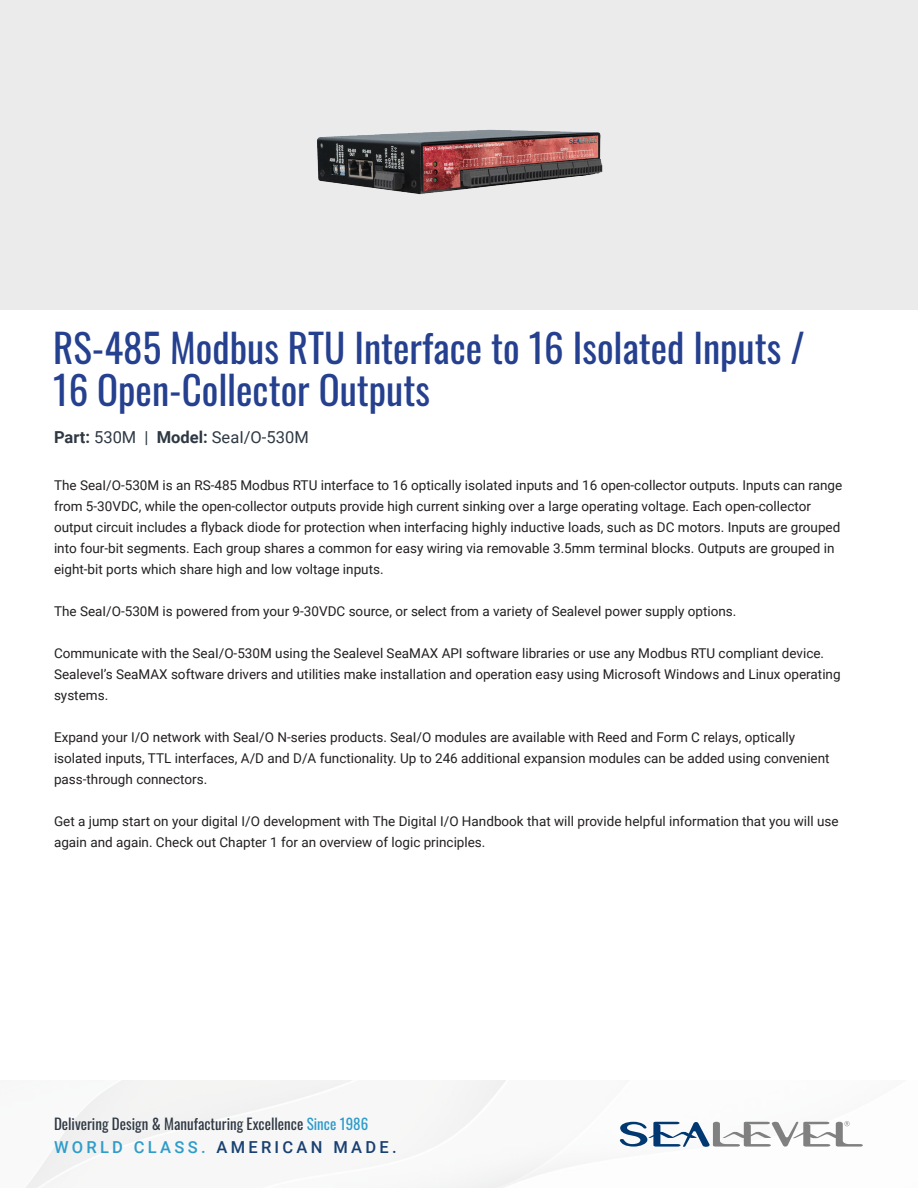
<style>
.page{position:relative;width:918px;height:1188px;background:#fff}
.page>*{position:absolute;margin:0;border:0;box-sizing:border-box;transform-origin:0 0}
.t1{font:39px/42px "Oswald";color:#25408f}
.t2{font:16.5px "Roboto";color:#2f3943}
.t3{font:500 16.5px "Roboto";letter-spacing:.2em;color:#184072}
.t4{font:15px "Oswald";color:#2f3943}
.t5{font:13.5px/21px "Roboto";color:#231f20}
.s1{font-weight:700}
.s2{color:#2e9cca}
</style>
<div class="page">
<div style="left:0;top:0;width:918px;height:309px;background:#ecebeb"></div>
<svg style="left:620px;top:1121px;width:243px;height:26px"></svg>
<img style="left:317px;top:129px;width:286px;height:66px">
<p class="t1" style="left:53px;top:323px;width:753px">RS-485 Modbus RTU Interface to 16 Isolated Inputs /<br>16 Open-Collector Outputs</p>
<p class="t2" style="left:54px;top:426px;width:256px"><span class="s1">Part:</span> 530M | <span class="s1">Model:</span> SeaI/O-530M</p>
<p class="t5" style="left:54px;top:474px;width:790px">The SeaI/O-530M is an RS-485 Modbus RTU interface to 16 optically isolated inputs and 16 open-collector outputs. Inputs can range from 5-30VDC, while the open-collector outputs provide high current sinking over a large operating voltage. Each open-collector output circuit includes a flyback diode for protection when interfacing highly inductive loads, such as DC motors. Inputs are grouped into four-bit segments. Each group shares a common for easy wiring via removable 3.5mm terminal blocks. Outputs are grouped in eight-bit ports which share high and low voltage inputs.</p>
<p class="t5" style="left:54px;top:600px;width:684px">The SeaI/O-530M is powered from your 9-30VDC source, or select from a variety of Sealevel power supply options.</p>
<p class="t5" style="left:54px;top:642px;width:788px">Communicate with the SeaI/O-530M using the Sealevel SeaMAX API software libraries or use any Modbus RTU compliant device.<br>Sealevel’s SeaMAX software drivers and utilities make installation and operation easy using Microsoft Windows and Linux operating systems.</p>
<p class="t5" style="left:54px;top:726px;width:777px">Expand your I/O network with SeaI/O N-series products. SeaI/O modules are available with Reed and Form C relays, optically isolated inputs, TTL interfaces, A/D and D/A functionality. Up to 246 additional expansion modules can be added using convenient pass-through connectors.</p>
<p class="t5" style="left:54px;top:810px;width:786px">Get a jump start on your digital I/O development with The Digital I/O Handbook that will provide helpful information that you will use again and again. Check out Chapter 1 for an overview of logic principles.</p>
<p class="t4" style="left:54px;top:1111px;width:316px">Delivering Design &amp; Manufacturing Excellence <span class="s2">Since 1986</span></p>
<p class="t3" style="left:54px;top:1135px;width:344px"><span class="s2">WORLD CLASS.</span> AMERICAN MADE.</p>
</div>
